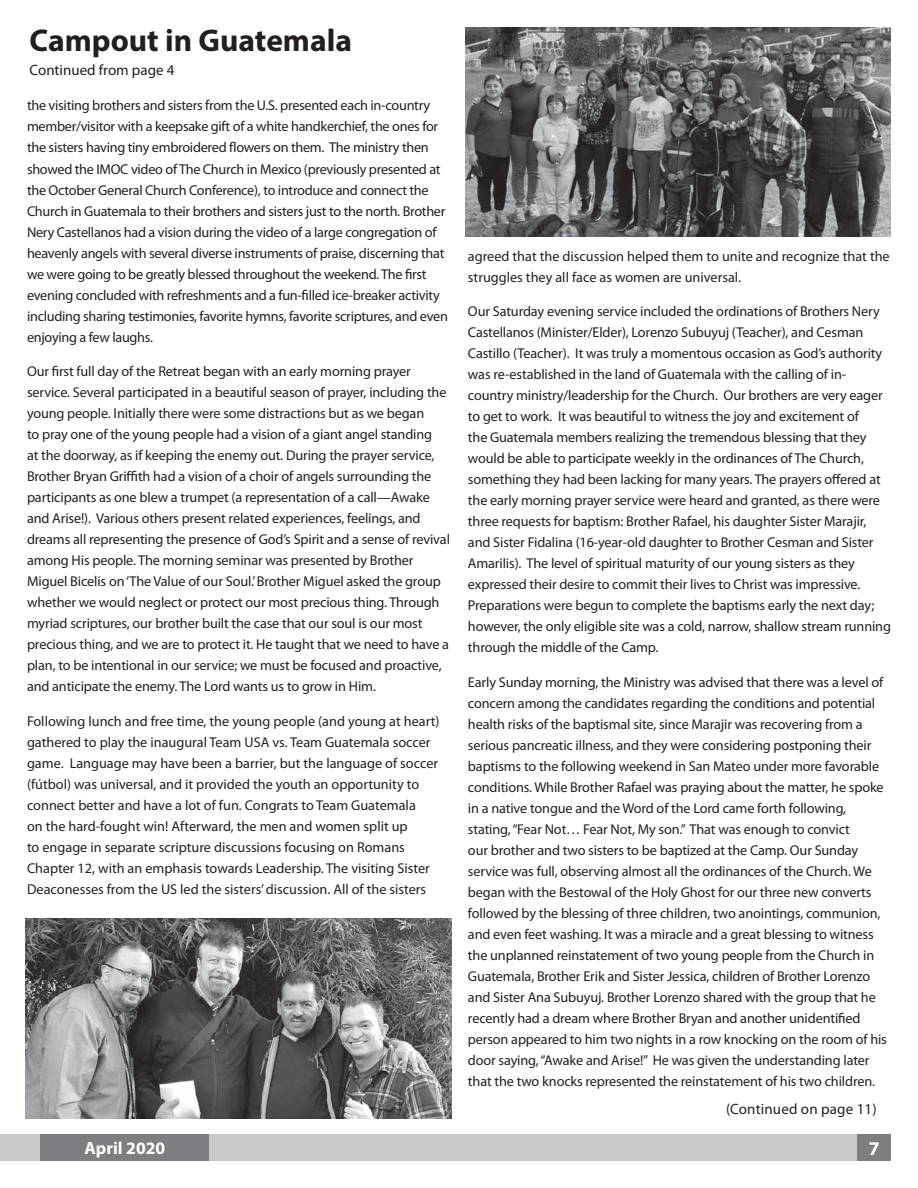
<style>
.page{position:relative;width:918px;height:1188px;background:#fff}
.page>*{position:absolute;margin:0;border:0;box-sizing:border-box;transform-origin:0 0}
.t1{font:700 31.5px "Myriad Pro";color:#231f20}
.t2{font:700 19.5px "Myriad Pro";color:#fff}
.t3{font:700 17.55px "Myriad Pro";color:#fff}
.t4{font:15px "Myriad Pro";color:#231f20}
.t5{font:14.25px/21px "Myriad Pro";letter-spacing:-.01em;color:#231f20}
</style>
<div class="page">
<div style="left:0;top:1134px;width:891px;height:27px;background:#c7c9cb"></div>
<div style="left:40px;top:1134px;width:169px;height:27px;background:#7c7e81"></div>
<div style="left:857px;top:1134px;width:34px;height:27px;background:#7c7e81"></div>
<img style="left:465px;top:27px;width:426px;height:210px">
<img style="left:26px;top:918px;width:425px;height:200px">
<h1 class="t1" style="left:30px;top:19px;width:324px">Campout in Guatemala</h1>
<p class="t4" style="left:30px;top:60px;width:146px">Continued from page 4</p>
<p class="t5" style="left:27px;top:95px;width:422px">the visiting brothers and sisters from the U.S. presented each in-country member/visitor with a keepsake gift of a white handkerchief, the ones for the sisters having tiny embroidered flowers on them. The ministry then showed the IMOC video of The Church in Mexico (previously presented at the October General Church Conference), to introduce and connect the Church in Guatemala to their brothers and sisters just to the north. Brother Nery Castellanos had a vision during the video of a large congregation of heavenly angels with several diverse instruments of praise, discerning that we were going to be greatly blessed throughout the weekend. The first evening concluded with refreshments and a fun-filled ice-breaker activity including sharing testimonies, favorite hymns, favorite scriptures, and even enjoying a few laughs.</p>
<p class="t5" style="left:27px;top:361px;width:425px">Our first full day of the Retreat began with an early morning prayer service. Several participated in a beautiful season of prayer, including the young people. Initially there were some distractions but as we began<br>to pray one of the young people had a vision of a giant angel standing<br>at the doorway, as if keeping the enemy out. During the prayer service, Brother Bryan Griffith had a vision of a choir of angels surrounding the participants as one blew a trumpet (a representation of a call—Awake and Arise!). Various others present related experiences, feelings, and dreams all representing the presence of God’s Spirit and a sense of revival among His people. The morning seminar was presented by Brother Miguel Bicelis on ‘The Value of our Soul.’ Brother Miguel asked the group whether we would neglect or protect our most precious thing. Through myriad scriptures, our brother built the case that our soul is our most precious thing, and we are to protect it. He taught that we need to have a plan, to be intentional in our service; we must be focused and proactive, and anticipate the enemy. The Lord wants us to grow in Him.</p>
<p class="t5" style="left:27px;top:710px;width:414px">Following lunch and free time, the young people (and young at heart) gathered to play the inaugural Team USA vs. Team Guatemala soccer game. Language may have been a barrier, but the language of soccer (fútbol) was universal, and it provided the youth an opportunity to connect better and have a lot of fun. Congrats to Team Guatemala<br>on the hard-fought win! Afterward, the men and women split up<br>to engage in separate scripture discussions focusing on Romans Chapter 12, with an emphasis towards Leadership. The visiting Sister Deaconesses from the US led the sisters’ discussion. All of the sisters</p>
<p class="t5" style="left:468px;top:245px;width:423px">agreed that the discussion helped them to unite and recognize that the struggles they all face as women are universal.</p>
<p class="t5" style="left:468px;top:301px;width:425px">Our Saturday evening service included the ordinations of Brothers Nery Castellanos (Minister/Elder), Lorenzo Subuyuj (Teacher), and Cesman Castillo (Teacher). It was truly a momentous occasion as God’s authority was re-established in the land of Guatemala with the calling of in&shy;country ministry/leadership for the Church. Our brothers are very eager to get to work. It was beautiful to witness the joy and excitement of<br>the Guatemala members realizing the tremendous blessing that they would be able to participate weekly in the ordinances of The Church, something they had been lacking for many years. The prayers offered at the early morning prayer service were heard and granted, as there were three requests for baptism: Brother Rafael, his daughter Sister Marajir, and Sister Fidalina (16-year-old daughter to Brother Cesman and Sister Amarilis). The level of spiritual maturity of our young sisters as they expressed their desire to commit their lives to Christ was impressive.<br>Preparations were begun to complete the baptisms early the next day; however, the only eligible site was a cold, narrow, shallow stream running through the middle of the Camp.</p>
<p class="t5" style="left:468px;top:671px;width:420px">Early Sunday morning, the Ministry was advised that there was a level of concern among the candidates regarding the conditions and potential health risks of the baptismal site, since Marajir was recovering from a serious pancreatic illness, and they were considering postponing their baptisms to the following weekend in San Mateo under more favorable conditions. While Brother Rafael was praying about the matter, he spoke in a native tongue and the Word of the Lord came forth following, stating, “Fear Not… Fear Not, My son.” That was enough to convict<br>our brother and two sisters to be baptized at the Camp. Our Sunday service was full, observing almost all the ordinances of the Church. We began with the Bestowal of the Holy Ghost for our three new converts followed by the blessing of three children, two anointings, communion, and even feet washing. It was a miracle and a great blessing to witness the unplanned reinstatement of two young people from the Church in Guatemala, Brother Erik and Sister Jessica, children of Brother Lorenzo and Sister Ana Subuyuj. Brother Lorenzo shared with the group that he recently had a dream where Brother Bryan and another unidentified person appeared to him two nights in a row knocking on the room of his door saying, “Awake and Arise!” He was given the understanding later that the two knocks represented the reinstatement of his two children.</p>
<p class="t4" style="left:726px;top:1100px;width:152px">(Continued on page 11)</p>
<p class="t3" style="left:85px;top:1137px;width:82px">April 2020</p>
<h2 class="t2" style="left:869px;top:1136px;width:12px">7</h2>
</div>
